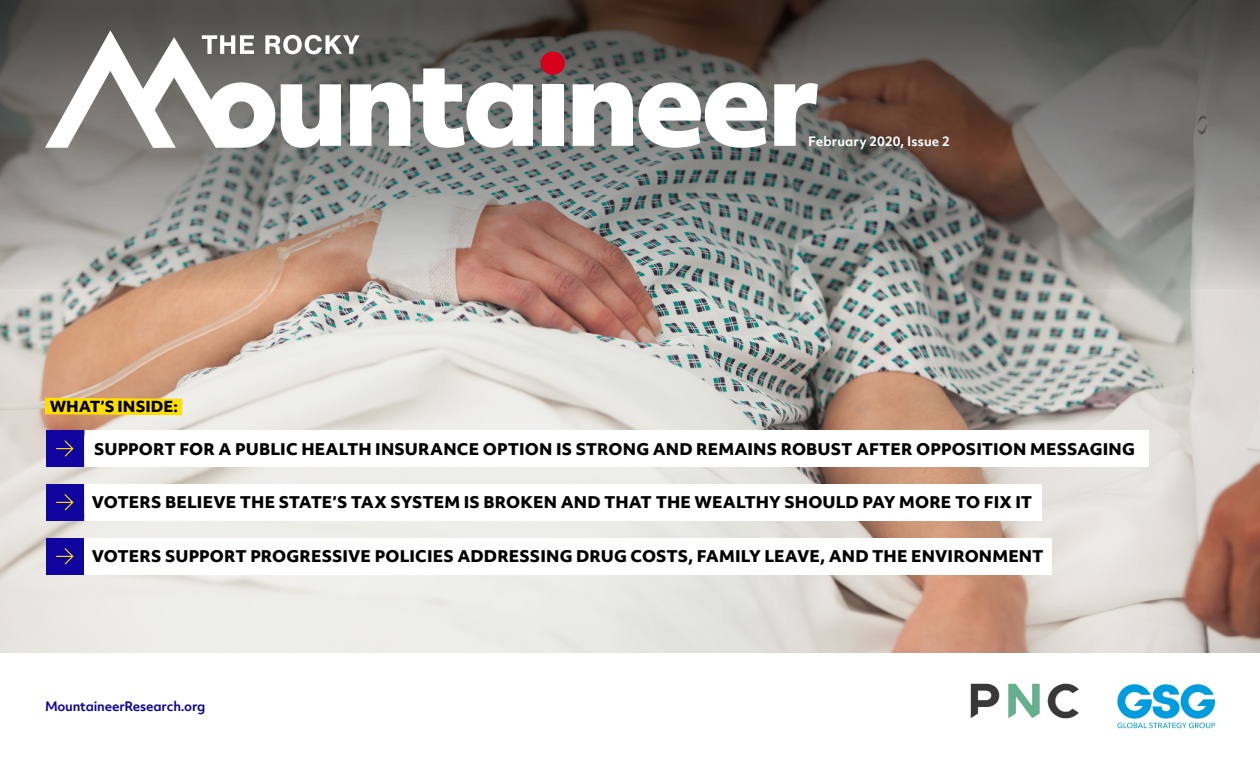
<style>
.page{position:relative;width:1260px;height:765px;background:#fff}
.page>*{position:absolute;margin:0;border:0;box-sizing:border-box;transform-origin:0 0}
.t1{font:800 15.5px "Objektiv Mk 2";letter-spacing:.005em;color:#000}
.t2{font:800 14.62px "Objektiv Mk 2";letter-spacing:.005em;color:#000}
.t3{font:700 12.5px "Objektiv Mk 2";letter-spacing:-.015em;color:#10069f}
.t4{font:700 12.5px "Objektiv Mk 2";letter-spacing:.01em;color:#fff}
</style>
<div class="page">
<img style="left:0;top:289px;width:1260px;height:363px">
<svg style="left:0;top:0;width:1260px;height:289px;background:#7b7671"></svg>
<div style="left:542px;top:84px;width:22px;height:62px;background:#fff"></div>
<svg style="left:541px;top:52px;width:24px;height:23px"></svg>
<svg style="left:573px;top:82px;width:60px;height:64px"></svg>
<svg style="left:639px;top:82px;width:128px;height:66px"></svg>
<svg style="left:774px;top:83px;width:44px;height:63px"></svg>
<svg style="left:45px;top:30px;width:488px;height:118px"></svg>
<div style="left:85px;top:430px;width:1063px;height:37px;background:#fff"></div>
<div style="left:46px;top:430px;width:37px;height:37px;background:#10069f"></div>
<svg style="left:56px;top:440px;width:18px;height:17px"></svg>
<svg style="left:37px;top:390px;width:154px;height:33px;background:#e9c95b"></svg>
<div style="left:85px;top:484px;width:956px;height:37px;background:#fff"></div>
<div style="left:46px;top:484px;width:37px;height:37px;background:#10069f"></div>
<svg style="left:56px;top:494px;width:18px;height:17px"></svg>
<div style="left:85px;top:538px;width:967px;height:37px;background:#fff"></div>
<div style="left:46px;top:538px;width:37px;height:37px;background:#10069f"></div>
<svg style="left:56px;top:548px;width:18px;height:17px"></svg>
<svg style="left:1117px;top:684px;width:98px;height:44px"></svg>
<img style="left:970px;top:684px;width:109px;height:35px">
<p class="t2" style="left:50px;top:396px;width:130px">WHAT’S INSIDE:</p>
<p class="t4" style="left:808px;top:132px;width:143px">February 2020, Issue 2</p>
<p class="t1" style="left:94px;top:438px;width:1042px">SUPPORT FOR A PUBLIC HEALTH INSURANCE OPTION IS STRONG AND REMAINS ROBUST AFTER OPPOSITION MESSAGING</p>
<p class="t1" style="left:92px;top:491px;width:942px">VOTERS BELIEVE THE STATE’S TAX SYSTEM IS BROKEN AND THAT THE WEALTHY SHOULD PAY MORE TO FIX IT</p>
<p class="t1" style="left:92px;top:545px;width:953px">VOTERS SUPPORT PROGRESSIVE POLICIES ADDRESSING DRUG COSTS, FAMILY LEAVE, AND THE ENVIRONMENT</p>
<p class="t3" style="left:45px;top:698px;width:162px">MountaineerResearch.org</p>
</div>
